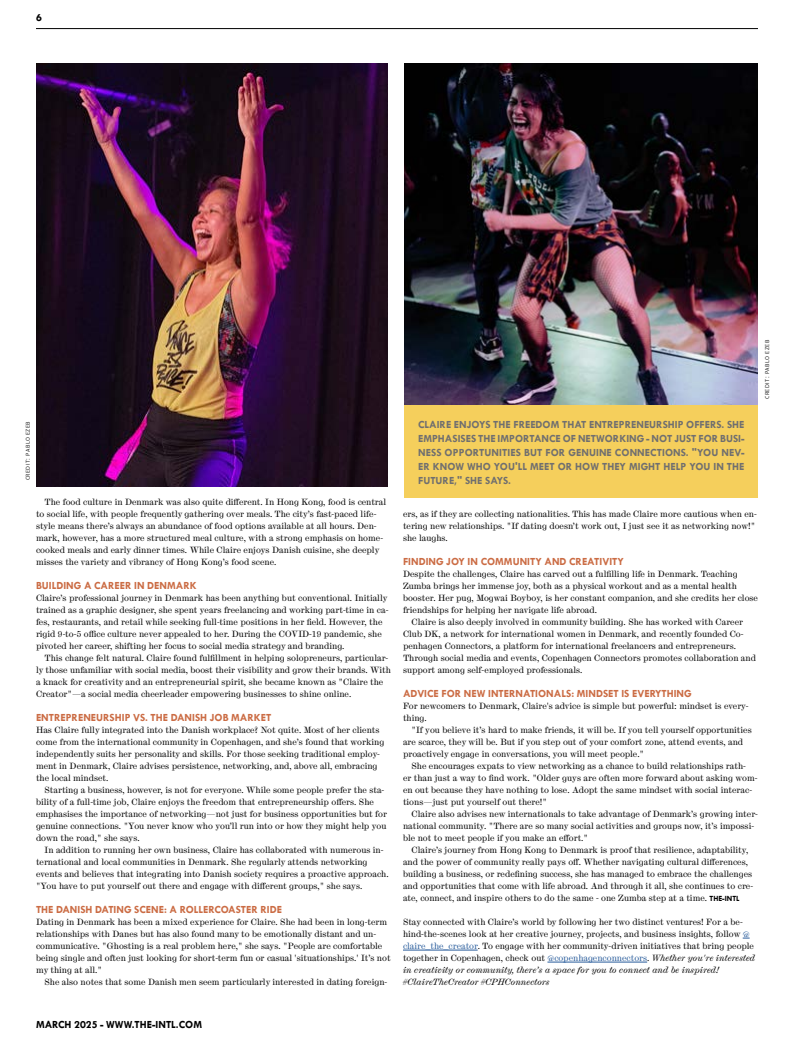
<style>
.page{position:relative;width:794px;height:1049px;background:#fff}
.page>*{position:absolute;margin:0;border:0;box-sizing:border-box;transform-origin:0 0}
.t1{font:700 11px/14px "Tw Cen";color:#706f6f;text-align:justify}
.t2{font:700 11px "Tw Cen";color:#cb6c44}
.t3{font:700 11px "Tw Cen";color:#000}
.t4{font:700 11px "Tw Cen";color:#000}
.t5{font:8px/12px "Scotch Micro";color:#000}
.t6{font:7px "Big City Grotesque Pro";letter-spacing:.06em;color:#000}
.s1{font-family:"Tw Cen";font-weight:700}
.s2{color:#275b9b}
.s3{font-style:italic}
</style>
<div class="page">
<hr style="left:36px;top:28px;width:722px;height:1px;background:#000">
<hr style="left:403px;top:950px;width:75px;height:1px;background:#275b9b">
<hr style="left:547px;top:962px;width:100px;height:1px;background:#275b9b">
<img style="left:36px;top:63px;width:351px;height:423px">
<img style="left:405px;top:63px;width:353px;height:342px">
<div style="left:405px;top:405px;width:353px;height:93px;background:#f5cf5c"></div>
<h1 class="t4" style="left:36px;top:11px;width:7px">6</h1>
<p class="t6" style="left:22px;top:480px;width:61px;rotate:-90deg">credit: Pablo Ezeb</p>
<p class="t5" style="left:36px;top:496px;width:352px;text-indent:9px">The food culture in Denmark was also quite different. In Hong Kong, food is central to social life, with people frequently gathering over meals. The city’s fast-paced life&shy;style means there’s always an abundance of food options available at all hours. Den&shy;mark, however, has a more structured meal culture, with a strong emphasis on home&shy;cooked meals and early dinner times. While Claire enjoys Danish cuisine, she deeply misses the variety and vibrancy of Hong Kong’s food scene.</p>
<h1 class="t2" style="left:36px;top:579px;width:162px">BUILDING A CAREER IN DENMARK</h1>
<p class="t5" style="left:36px;top:592px;width:354px">Claire’s professional journey in Denmark has been anything but conventional. Initially trained as a graphic designer, she spent years freelancing and working part-time in ca&shy;fes, restaurants, and retail while seeking full-time positions in her field. However, the rigid 9-to-5 office culture never appealed to her. During the COVID-19 pandemic, she pivoted her career, shifting her focus to social media strategy and branding.</p>
<p class="t5" style="left:36px;top:652px;width:356px;text-indent:9px">This change felt natural. Claire found fulfillment in helping solopreneurs, particular&shy;ly those unfamiliar with social media, boost their visibility and grow their brands. With a knack for creativity and an entrepreneurial spirit, she became known as "Claire the Creator"—a social media cheerleader empowering businesses to shine online.</p>
<h1 class="t2" style="left:36px;top:711px;width:237px">ENTREPRENEURSHIP VS. THE DANISH JOB MARKET</h1>
<p class="t5" style="left:36px;top:724px;width:350px">Has Claire fully integrated into the Danish workplace? Not quite. Most of her clients come from the international community in Copenhagen, and she’s found that working independently suits her personality and skills. For those seeking traditional employ&shy;ment in Denmark, Claire advises persistence, networking, and, above all, embracing the local mindset.</p>
<p class="t5" style="left:36px;top:784px;width:352px;text-indent:9px">Starting a business, however, is not for everyone. While some people prefer the sta&shy;bility of a full-time job, Claire enjoys the freedom that entrepreneurship offers. She emphasises the importance of networking—not just for business opportunities but for genuine connections. "You never know who you’ll run into or how they might help you down the road," she says.</p>
<p class="t5" style="left:36px;top:844px;width:354px;text-indent:9px">In addition to running her own business, Claire has collaborated with numerous in&shy;ternational and local communities in Denmark. She regularly attends networking events and believes that integrating into Danish society requires a proactive approach. "You have to put yourself out there and engage with different groups," she says.</p>
<h1 class="t2" style="left:36px;top:903px;width:248px">THE DANISH DATING SCENE: A ROLLERCOASTER RIDE</h1>
<p class="t5" style="left:36px;top:916px;width:356px">Dating in Denmark has been a mixed experience for Claire. She had been in long-term relationships with Danes but has also found many to be emotionally distant and un&shy;communicative. "Ghosting is a real problem here," she says. "People are comfortable being single and often just looking for short-term fun or casual 'situationships.' It’s not my thing at all."</p>
<p class="t5" style="left:45px;top:976px;width:344px">She also notes that some Danish men seem particularly interested in dating foreign-</p>
<p class="t1" style="left:418px;top:417px;width:328px">CLAIRE ENJOYS THE FREEDOM THAT ENTREPRENEURSHIP OFFERS. SHE EMPHASISES THE IMPORTANCE OF NETWORKING - NOT JUST FOR BUSI-NESS OPPORTUNITIES BUT FOR GENUINE CONNECTIONS. "YOU NEV-ER KNOW WHO YOU'LL MEET OR HOW THEY MIGHT HELP YOU IN THE FUTURE," SHE SAYS.</p>
<p class="t6" style="left:761px;top:399px;width:61px;rotate:-90deg">credit: Pablo Ezeb</p>
<p class="t5" style="left:403px;top:508px;width:355px">ers, as if they are collecting nationalities. This has made Claire more cautious when en&shy;tering new relationships. "If dating doesn’t work out, I just see it as networking now!" she laughs.</p>
<h1 class="t2" style="left:403px;top:555px;width:222px">FINDING JOY IN COMMUNITY AND CREATIVITY</h1>
<p class="t5" style="left:403px;top:568px;width:336px">Despite the challenges, Claire has carved out a fulfilling life in Denmark. Teaching</p>
<p class="t5" style="left:403px;top:580px;width:335px">Zumba brings her immense joy, both as a physical workout and as a mental health</p>
<p class="t5" style="left:403px;top:592px;width:356px">booster. Her pug, Mogwai Boyboy, is her constant companion, and she credits her close</p>
<p class="t5" style="left:403px;top:604px;width:195px">friendships for helping her navigate life abroad.</p>
<p class="t5" style="left:411px;top:616px;width:333px">Claire is also deeply involved in community building. She has worked with Career</p>
<p class="t5" style="left:403px;top:628px;width:342px">Club DK, a network for international women in Denmark, and recently founded Co-</p>
<p class="t5" style="left:403px;top:640px;width:334px">penhagen Connectors, a platform for international freelancers and entrepreneurs.</p>
<p class="t5" style="left:403px;top:652px;width:354px">Through social media and events, Copenhagen Connectors promotes collaboration and</p>
<p class="t5" style="left:403px;top:664px;width:181px">support among self-employed professionals.</p>
<h1 class="t2" style="left:403px;top:687px;width:290px">ADVICE FOR NEW INTERNATIONALS: MINDSET IS EVERYTHING</h1>
<p class="t5" style="left:403px;top:700px;width:347px">For newcomers to Denmark, Claire's advice is simple but powerful: mindset is every&shy;thing.</p>
<p class="t5" style="left:403px;top:724px;width:350px;text-indent:9px">"If you believe it’s hard to make friends, it will be. If you tell yourself opportunities are scarce, they will be. But if you step out of your comfort zone, attend events, and proactively engage in conversations, you will meet people."</p>
<p class="t5" style="left:403px;top:760px;width:356px;text-indent:9px">She encourages expats to view networking as a chance to build relationships rath-<br>er than just a way to find work. "Older guys are often more forward about asking wom&shy;en out because they have nothing to lose. Adopt the same mindset with social interac&shy;tions—just put yourself out there!"</p>
<p class="t5" style="left:403px;top:808px;width:356px;text-indent:9px">Claire also advises new internationals to take advantage of Denmark’s growing inter&shy;national community. "There are so many social activities and groups now, it’s impossi&shy;ble not to meet people if you make an effort."</p>
<p class="t5" style="left:403px;top:844px;width:352px;text-indent:9px">Claire’s journey from Hong Kong to Denmark is proof that resilience, adaptability, and the power of community really pays off. Whether navigating cultural differences, building a business, or redefining success, she has managed to embrace the challenges and opportunities that come with life abroad. And through it all, she continues to cre&shy;ate, connect, and inspire others to do the same - one Zumba step at a time. <span class="s1">THE-INTL</span></p>
<p class="t5" style="left:403px;top:916px;width:354px">Stay connected with Claire’s world by following her two distinct ventures! For a be&shy;hind-the-scenes look at her creative journey, projects, and business insights, follow <span class="s2">@ claire_the_creator</span>. To engage with her community-driven initiatives that bring people together in Copenhagen, check out <span class="s2">@copenhagenconnectors</span>. <span class="s3">Whether you're interested in creativity or community, there’s a space for you to connect and be inspired! #ClaireTheCreator #CPHConnectors</span></p>
<h1 class="t3" style="left:36px;top:1017px;width:168px">MARCH 2025 - WWW.THE-INTL.COM</h1>
</div>
